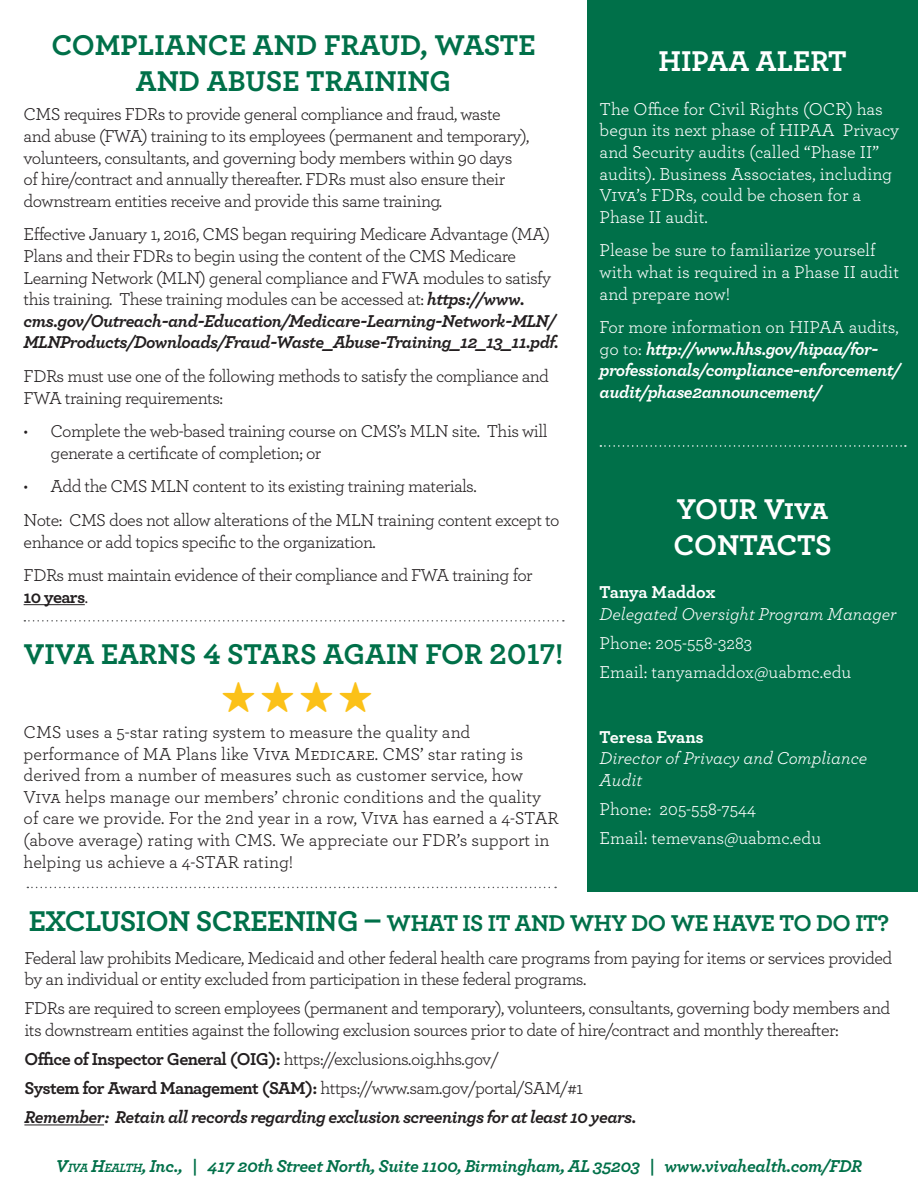
<style>
.page{position:relative;width:918px;height:1188px;background:#fff}
.page>*{position:absolute;margin:0;border:0;box-sizing:border-box;transform-origin:0 0}
.t1{font:700 30px/36px "Archer";color:#007049;text-align:center}
.t2{font:700 30px/36px "Archer";letter-spacing:-.02em;color:#fff}
.t3{font:700 30px "Archer";color:#fff}
.t4{font:700 24px "Archer";letter-spacing:-.02em;color:#007049}
.t5{font:18px/21.6px "Archer";letter-spacing:-.03em;color:#231f20}
.t6{font:18px/21.6px "Archer";color:#231f20}
.t7{font:18px/21.6px "Archer";color:#fff}
.t8{font:italic 700 18px/21.6px "Archer";letter-spacing:-.03em;color:#fff}
.t9{font:italic 700 18px "Archer";letter-spacing:-.02em;color:#007049}
.t10{font:italic 700 18px "Archer";letter-spacing:-.03em;color:#231f20}
.t11{font:italic 18px/21.6px "Archer";color:#fff}
.t12{font:700 18px "Archer";letter-spacing:-.005em;color:#fff}
.s1{font-weight:700;font-style:italic}
.s2{font-weight:700}
.s3{font-weight:400;font-style:normal}
.s4{font-size:30px}
.s5{font-style:inherit}
.s6{font-size:12.6px}
</style>
<div class="page">
<div style="left:587px;top:0;width:331px;height:891px;background:#007049"></div>
<svg style="left:600px;top:445px;width:306px;height:2px"></svg>
<hr style="left:24px;top:604px;width:61px;height:1px;background:#231f20">
<svg style="left:24px;top:620px;width:540px;height:2px"></svg>
<svg style="left:27px;top:887px;width:529px;height:1px"></svg>
<hr style="left:24px;top:1124px;width:80px;height:1px;background:#231f20">
<p class="t1" style="left:52px;top:25px;width:486px">COMPLIANCE AND FRAUD, WASTE<br>AND ABUSE TRAINING</p>
<p class="t5" style="left:24px;top:103px;width:507px">CMS requires FDRs to provide general compliance and fraud, waste and abuse (FWA) training to its employees (permanent and temporary), volunteers, consultants, and governing body members within 90 days of hire/contract and annually thereafter. FDRs must also ensure their downstream entities receive and provide this same training.</p>
<p class="t5" style="left:24px;top:223px;width:537px">Effective January 1, 2016, CMS began requiring Medicare Advantage (MA)<br>Plans and their FDRs to begin using the content of the CMS Medicare Learning Network (MLN) general compliance and FWA modules to satisfy this training. These training modules can be accessed at: <span class="s1">https://www. cms.gov/Outreach-and-Education/Medicare-Learning-Network-MLN/ MLNProducts/Downloads/Fraud-Waste_Abuse-Training_12_13_11.pdf.</span></p>
<p class="t5" style="left:24px;top:364px;width:527px">FDRs must use one of the following methods to satisfy the compliance and<br>FWA training requirements:</p>
<p class="t5" style="left:51px;top:420px;width:499px;text-indent:-27px">• Complete the web-based training course on CMS’s MLN site. This will generate a certificate of completion; or</p>
<p class="t5" style="left:24px;top:475px;width:455px">• Add the CMS MLN content to its existing training materials.</p>
<p class="t5" style="left:24px;top:508px;width:538px">Note: CMS does not allow alterations of the MLN training content except to enhance or add topics specific to the organization.</p>
<p class="t5" style="left:24px;top:564px;width:511px">FDRs must maintain evidence of their compliance and FWA training for<br><span class="s2">10 years</span>.</p>
<p class="t1" style="left:24px;top:634px;width:541px">VIVA EARNS 4 STARS AGAIN FOR 2017!</p>
<p class="t3" style="left:659px;top:38px;width:190px">HIPAA ALERT</p>
<p class="t7" style="left:600px;top:97px;width:301px">The Office for Civil Rights (OCR) has begun its next phase of HIPAA Privacy and Security audits (called “Phase II” audits). Business Associates, including Viva’s FDRs, could be chosen for a Phase II audit.</p>
<p class="t7" style="left:600px;top:239px;width:301px">Please be sure to familiarize yourself with what is required in a Phase II audit and prepare now!</p>
<p class="t8" style="left:600px;top:315px;width:303px"><span class="s3">For more information on HIPAA audits, go to:</span> http://www.hhs.gov/hipaa/for&shy;professionals/compliance-enforcement/ audit/phase2announcement/</p>
<p class="t2" style="left:674px;top:489px;width:160px">YOUR Viva<br>CONTACTS</p>
<p class="t12" style="left:600px;top:578px;width:117px">Tanya Maddox</p>
<p class="t11" style="left:600px;top:602px;width:299px">Delegated Oversight Program Manager</p>
<p class="t7" style="left:600px;top:631px;width:154px">Phone: 205-558-3283</p>
<p class="t7" style="left:600px;top:660px;width:253px">Email: tanyamaddox@uabmc.edu</p>
<p class="t6" style="left:24px;top:720px;width:537px">CMS uses a 5-star rating system to measure the quality and performance of MA Plans like Viva Medicare. CMS’ star rating is derived from a number of measures such as customer service, how Viva helps manage our members’ chronic conditions and the quality of care we provide. For the 2nd year in a row, Viva has earned a 4-STAR (above average) rating with CMS. We appreciate our FDR’s support in helping us achieve a 4-STAR rating!</p>
<p class="t4" style="left:29px;top:904px;width:862px"><span class="s4">EXCLUSION SCREENING –</span> WHAT IS IT AND WHY DO WE HAVE TO DO IT?</p>
<p class="t5" style="left:24px;top:946px;width:869px">Federal law prohibits Medicare, Medicaid and other federal health care programs from paying for items or services provided by an individual or entity excluded from participation in these federal programs.</p>
<p class="t5" style="left:24px;top:997px;width:867px">FDRs are required to screen employees (permanent and temporary), volunteers, consultants, governing body members and its downstream entities against the following exclusion sources prior to date of hire/contract and monthly thereafter:</p>
<p class="t5" style="left:24px;top:1047px;width:476px"><span class="s2">Office of Inspector General (OIG):</span> https://exclusions.oig.hhs.gov/</p>
<p class="t5" style="left:24px;top:1076px;width:561px"><span class="s2">System for Award Management (SAM):</span> https://www.sam.gov/portal/SAM/#1</p>
<p class="t10" style="left:24px;top:1103px;width:613px">Remember: Retain all records regarding exclusion screenings for at least 10 years.</p>
<p class="t12" style="left:600px;top:722px;width:106px">Teresa Evans</p>
<p class="t11" style="left:600px;top:746px;width:269px">Director of Privacy and Compliance<br>Audit</p>
<p class="t7" style="left:600px;top:797px;width:158px">Phone: 205-558-7544</p>
<p class="t7" style="left:600px;top:826px;width:223px">Email: temevans@uabmc.edu</p>
<p class="t9" style="left:56px;top:1152px;width:808px"><span class="s5">V</span><span class="s6">IVA</span> <span class="s5">H</span><span class="s6">EALTH</span>, Inc., | 417 20th Street North, Suite 1100, Birmingham, AL 35203 | www.vivahealth.com/FDR</p>
</div>
